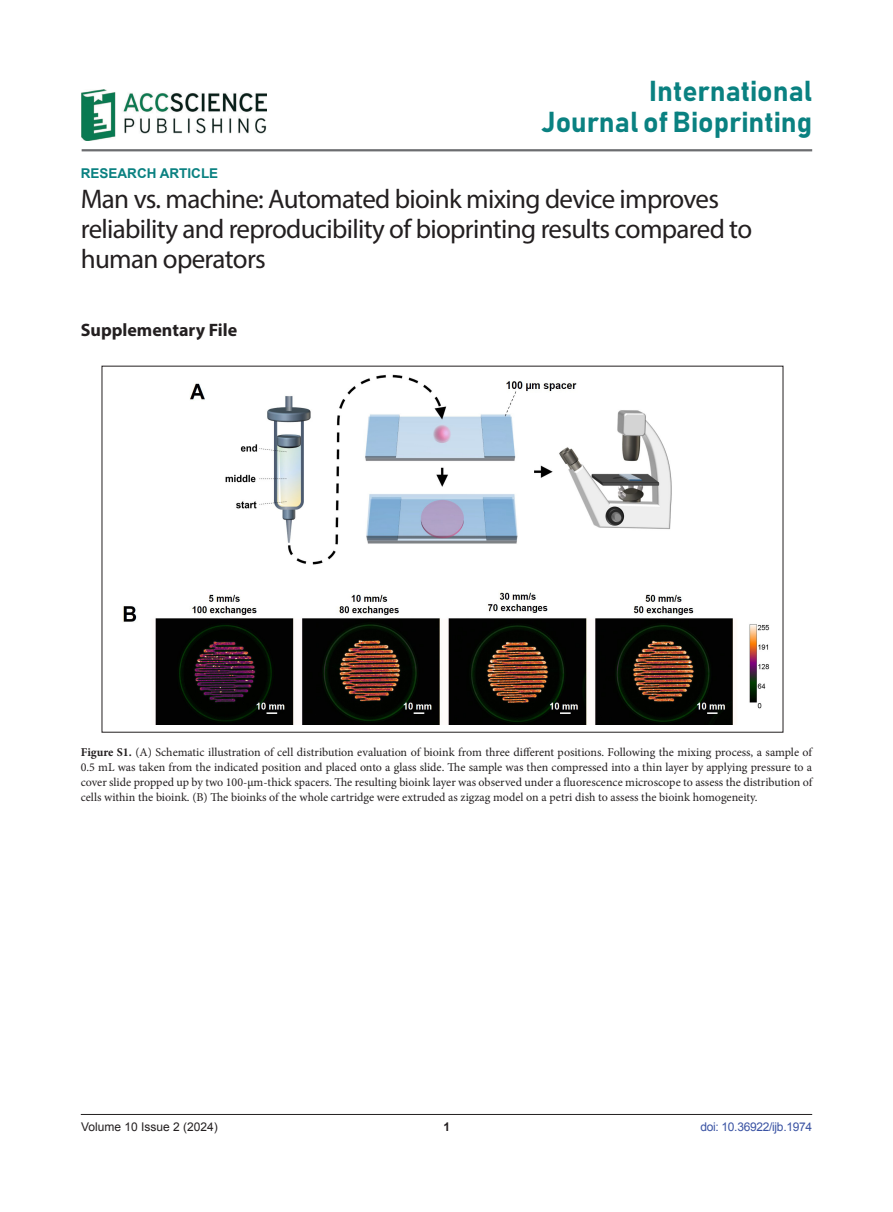
<style>
.page{position:relative;width:893px;height:1212px;background:#fff}
.page>*{position:absolute;margin:0;border:0;box-sizing:border-box;transform-origin:0 0}
.t1{font:28.5px/31.5px "Bahnschrift";color:#0a8181;text-align:right}
.t2{font:27px/30px "Myriad Pro";letter-spacing:-.025em;color:#231f20}
.supplementary{font:700 18px "Myriad Pro";color:#231f20}
.t3{font:700 13.5px "Arial";color:#0a8181}
.figLends{font:12px/15px "Minion Pro";color:#231f20;text-align:justify}
.t4{font:12px "Arial";letter-spacing:-.025em;color:#3a53a3}
.t5{font:12px "Arial";color:#231f20}
.t6{font:700 12px "Arial";color:#231f20}
.s1{font-weight:700}
</style>
<div class="page">
<hr style="left:82px;top:149px;width:730px;height:2px;background:#6c6d70">
<hr style="left:81px;top:1114px;width:731px;height:1px;background:#231f20">
<img style="left:82px;top:90px;width:185px;height:50px">
<img style="left:123px;top:374px;width:647px;height:350px">
<p class="t3" style="left:81px;top:164px;width:139px">RESEARCH ARTICLE</p>
<h1 class="t1" style="left:541px;top:74px;width:272px">International<br>Journal of Bioprinting</h1>
<p class="t2" style="left:81px;top:183px;width:673px">Man vs. machine: Automated bioink mixing device improves reliability and reproducibility of bioprinting results compared to human operators</p>
<p class="supplementary" style="left:81px;top:318px;width:158px">Supplementary File</p>
<p class="figLends" style="left:81px;top:745px;width:733px"><span class="s1">Figure S1.</span> (A) Schematic illustration of cell distribution evaluation of bioink from three different positions. Following the mixing process, a sample of 0.5 mL was taken from the indicated position and placed onto a glass slide. The sample was then compressed into a thin layer by applying pressure to a cover slide propped up by two 100-µm-thick spacers. The resulting bioink layer was observed under a fluorescence microscope to assess the distribution of cells within the bioink. (B) The bioinks of the whole cartridge were extruded as zigzag model on a petri dish to assess the bioink homogeneity.</p>
<p class="t5" style="left:81px;top:1119px;width:138px">Volume 10 Issue 2 (2024)</p>
<p class="t6" style="left:443px;top:1119px;width:8px">1</p>
<p class="t4" style="left:700px;top:1119px;width:113px">doi: 10.36922/ijb.1974</p>
</div>
